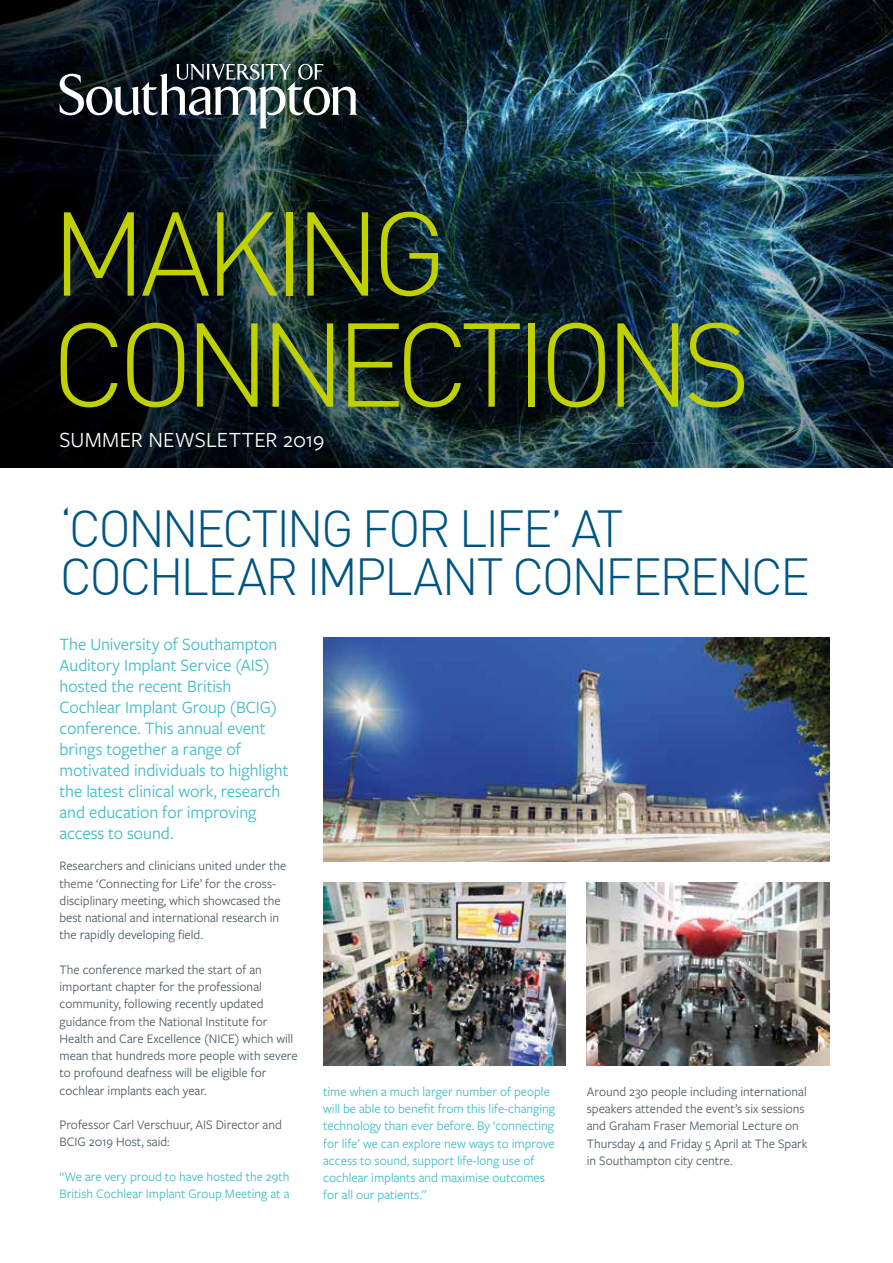
<style>
.page{position:relative;width:893px;height:1263px;background:#fff}
.page>*{position:absolute;margin:0;border:0;box-sizing:border-box;transform-origin:0 0}
.t1{font:300 117px/111px "DINOT";letter-spacing:-.08em;color:#c1d100}
.t2{font:300 51px/48px "DINOT";letter-spacing:-.055em;color:#00557f}
.t3{font:22.5px "Freight Sans Pro";letter-spacing:.005em;color:#fff}
.t4{font:18px/21px "Freight Sans Pro";letter-spacing:-.005em;color:#3cbac6}
.t5{font:13.5px/17.2px "Freight Sans Pro";color:#495961}
.t6{font:13.5px/17.2px "Freight Sans Pro";color:#3cbac6}
</style>
<div class="page">
<img style="left:0;top:0;width:893px;height:468px">
<img style="left:60px;top:64px;width:297px;height:64px">
<img style="left:323px;top:638px;width:506px;height:223px">
<img style="left:323px;top:882px;width:243px;height:183px">
<img style="left:587px;top:882px;width:242px;height:183px">
<h1 class="t1" style="left:51px;top:189px;width:701px">MAKING<br>CONNECTIONS</h1>
<h3 class="t3" style="left:60px;top:425px;width:266px">SUMMER NEWSLETTER 2019</h3>
<h2 class="t2" style="left:60px;top:501px;width:752px">‘CONNECTING FOR LIFE’ AT<br>COCHLEAR IMPLANT CONFERENCE</h2>
<p class="t4" style="left:60px;top:633px;width:231px">The University of Southampton<br>Auditory Implant Service (AIS) hosted the recent British<br>Cochlear Implant Group (BCIG) conference. This annual event brings together a range of motivated individuals to highlight the latest clinical work, research and education for improving access to sound.</p>
<p class="t5" style="left:60px;top:857px;width:228px">Researchers and clinicians united under the theme ‘Connecting for Life’ for the cross&shy;disciplinary meeting, which showcased the best national and international research in the rapidly developing field.</p>
<p class="t5" style="left:60px;top:960px;width:240px">The conference marked the start of an important chapter for the professional community, following recently updated guidance from the National Institute for Health and Care Excellence (NICE) which will mean that hundreds more people with severe to profound deafness will be eligible for cochlear implants each year.</p>
<p class="t5" style="left:60px;top:1116px;width:224px">Professor Carl Verschuur, AIS Director and<br>BCIG 2019 Host, said:</p>
<p class="t6" style="left:60px;top:1167px;width:231px">“We are very proud to have hosted the 29th<br>British Cochlear Implant Group Meeting at a</p>
<p class="t6" style="left:323px;top:1082px;width:233px">time when a much larger number of people will be able to benefit from this life-changing technology than ever before. By ‘connecting for life’ we can explore new ways to improve access to sound, support life-long use of cochlear implants and maximise outcomes for all our patients.”</p>
<p class="t5" style="left:587px;top:1082px;width:222px">Around 230 people including international speakers attended the event’s six sessions and Graham Fraser Memorial Lecture on Thursday 4 and Friday 5 April at The Spark in Southampton city centre.</p>
</div>
